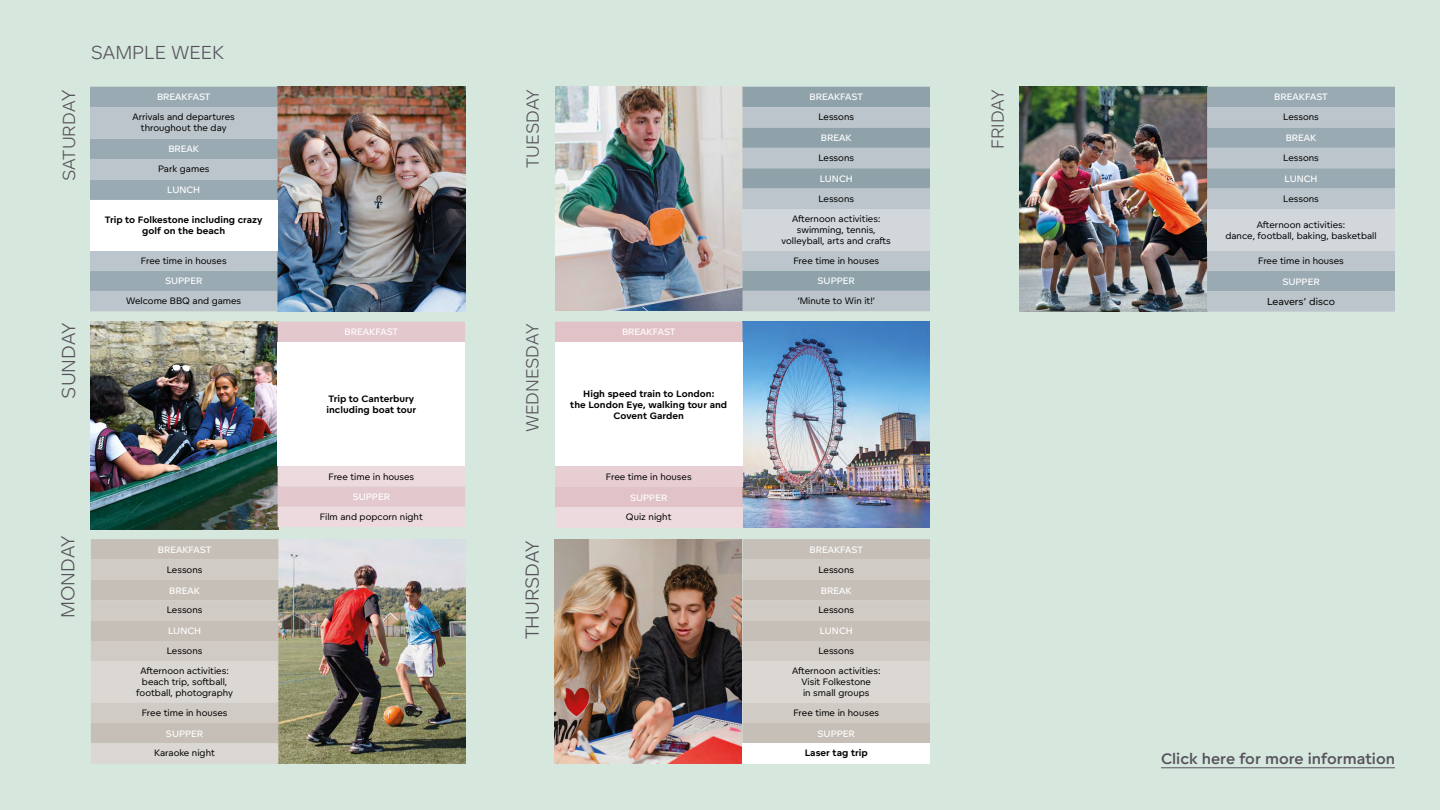
<style>
.page{position:relative;width:1440px;height:810px;background:#d6e8dd}
.page>*{position:absolute;margin:0;border:0;box-sizing:border-box;transform-origin:0 0}
.t1{font:300 18.6px "Foundry Unie";color:#56515c}
.t2{font:300 17.25px "Foundry Unie";color:#56515c}
.t3{font:600 15px "Foundry Unie";color:#56515c}
.t4{font:9.98px "Foundry Unie";color:#000}
.t5{font:9.15px/11px "Foundry Unie";color:#000;text-align:center}
.t6{font:500 9.15px "Foundry Unie";color:#fff}
.t7{font:700 9.15px/11px "Foundry Unie";color:#000;text-align:center}
.s1{font-size:18.6px}
</style>
<div class="page">
<img style="left:278px;top:87px;width:187px;height:224px">
<img style="left:91px;top:322px;width:187px;height:207px">
<img style="left:278px;top:539px;width:187px;height:225px">
<svg style="left:90px;top:87px;width:188px;height:224px;background:#acb9c0"></svg>
<div style="left:90px;top:200px;width:188px;height:50px;background:#fff"></div>
<svg style="left:278px;top:322px;width:187px;height:205px;background:#f5ecee"></svg>
<svg style="left:91px;top:539px;width:187px;height:225px;background:#cfcac4"></svg>
<img style="left:1020px;top:87px;width:187px;height:225px">
<svg style="left:1207px;top:87px;width:188px;height:225px;background:#adb9c0"></svg>
<div style="left:1207px;top:209px;width:188px;height:41px;background:#d2d7dc"></div>
<img style="left:555px;top:87px;width:187px;height:224px">
<img style="left:554px;top:539px;width:188px;height:225px">
<img style="left:742px;top:322px;width:188px;height:206px">
<svg style="left:742px;top:87px;width:188px;height:224px;background:#a8b6bc"></svg>
<div style="left:742px;top:209px;width:188px;height:41px;background:#d2d7dc"></div>
<svg style="left:742px;top:539px;width:188px;height:204px;background:#cac5be"></svg>
<div style="left:742px;top:661px;width:188px;height:42px;background:#dbd7d3"></div>
<div style="left:742px;top:743px;width:188px;height:21px;background:#fff"></div>
<div style="left:555px;top:322px;width:187px;height:185px;background:#e1c2c7"></div>
<div style="left:555px;top:342px;width:187px;height:125px;background:#fff"></div>
<div style="left:555px;top:467px;width:187px;height:20px;background:#e7ced2"></div>
<div style="left:555px;top:507px;width:187px;height:21px;background:#eddade"></div>
<hr style="left:1161px;top:767px;width:234px;height:1px;background:#56515c">
<h2 class="t2" style="left:58px;top:181px;width:93px;rotate:-90deg">SATURDA<span class="s1">Y</span></h2>
<h1 class="t1" style="left:57px;top:399px;width:77px;rotate:-90deg">SUNDAY</h1>
<h1 class="t1" style="left:91px;top:41px;width:135px">SAMPLE WEEK</h1>
<p class="t6" style="left:157px;top:91px;width:55px">BREAKFAST</p>
<p class="t5" style="left:133px;top:111px;width:104px">Arrivals and departures throughout the day</p>
<p class="t6" style="left:168px;top:143px;width:32px">BREAK</p>
<p class="t5" style="left:158px;top:163px;width:53px">Park games</p>
<p class="t6" style="left:167px;top:184px;width:34px">LUNCH</p>
<p class="t7" style="left:105px;top:214px;width:159px">Trip to Folkestone including crazy golf on the beach</p>
<p class="t5" style="left:141px;top:255px;width:87px">Free time in houses</p>
<p class="t6" style="left:165px;top:275px;width:39px">SUPPER</p>
<p class="t5" style="left:126px;top:295px;width:117px">Welcome BBQ and games</p>
<h1 class="t1" style="left:56px;top:618px;width:84px;rotate:-90deg">MONDAY</h1>
<p class="t6" style="left:158px;top:544px;width:55px">BREAKFAST</p>
<p class="t5" style="left:167px;top:564px;width:37px">Lessons</p>
<p class="t6" style="left:169px;top:584px;width:32px">BREAK</p>
<p class="t5" style="left:167px;top:604px;width:37px">Lessons</p>
<p class="t6" style="left:168px;top:625px;width:34px">LUNCH</p>
<p class="t5" style="left:167px;top:645px;width:37px">Lessons</p>
<p class="t5" style="left:136px;top:666px;width:98px">Afternoon activities: beach trip, softball, football, photography</p>
<p class="t5" style="left:142px;top:707px;width:87px">Free time in houses</p>
<p class="t6" style="left:166px;top:727px;width:39px">SUPPER</p>
<p class="t5" style="left:154px;top:747px;width:62px">Karaoke night</p>
<p class="t6" style="left:345px;top:326px;width:55px">BREAKFAST</p>
<p class="t7" style="left:326px;top:393px;width:91px;text-align:left">Trip to Canterbury including boat tour</p>
<p class="t5" style="left:328px;top:471px;width:87px">Free time in houses</p>
<p class="t6" style="left:353px;top:491px;width:39px">SUPPER</p>
<p class="t5" style="left:320px;top:511px;width:104px">Film and popcorn night</p>
<h2 class="t2" style="left:522px;top:168px;width:80px;rotate:-90deg">TUESDAY</h2>
<h2 class="t2" style="left:522px;top:432px;width:110px;rotate:-90deg">WEDNESDAY</h2>
<h1 class="t1" style="left:521px;top:639px;width:100px;rotate:-90deg">THURSDAY</h1>
<p class="t6" style="left:622px;top:326px;width:55px">BREAKFAST</p>
<p class="t7" style="left:570px;top:388px;width:158px">High speed train to London:<br>the London Eye, walking tour and<br>Covent Garden</p>
<p class="t5" style="left:606px;top:471px;width:87px">Free time in houses</p>
<p class="t6" style="left:630px;top:492px;width:39px">SUPPER</p>
<p class="t5" style="left:626px;top:512px;width:47px">Quiz night</p>
<p class="t6" style="left:810px;top:91px;width:55px">BREAKFAST</p>
<p class="t5" style="left:818px;top:111px;width:37px">Lessons</p>
<p class="t6" style="left:821px;top:132px;width:32px">BREAK</p>
<p class="t5" style="left:818px;top:152px;width:37px">Lessons</p>
<p class="t6" style="left:820px;top:173px;width:34px">LUNCH</p>
<p class="t5" style="left:818px;top:193px;width:37px">Lessons</p>
<p class="t5" style="left:782px;top:213px;width:111px">Afternoon activities: swimming, tennis, volleyball, arts and crafts</p>
<p class="t5" style="left:793px;top:255px;width:87px">Free time in houses</p>
<p class="t6" style="left:818px;top:275px;width:39px">SUPPER</p>
<p class="t5" style="left:797px;top:295px;width:79px">‘Minute to Win it!’</p>
<p class="t6" style="left:810px;top:544px;width:55px">BREAKFAST</p>
<p class="t5" style="left:818px;top:564px;width:37px">Lessons</p>
<p class="t6" style="left:821px;top:584px;width:32px">BREAK</p>
<p class="t5" style="left:818px;top:604px;width:37px">Lessons</p>
<p class="t6" style="left:820px;top:625px;width:34px">LUNCH</p>
<p class="t5" style="left:818px;top:645px;width:37px">Lessons</p>
<p class="t5" style="left:792px;top:666px;width:90px">Afternoon activities:<br>Visit Folkestone<br>in small groups</p>
<p class="t5" style="left:793px;top:707px;width:87px">Free time in houses</p>
<p class="t6" style="left:818px;top:727px;width:39px">SUPPER</p>
<p class="t7" style="left:805px;top:747px;width:65px">Laser tag trip</p>
<h2 class="t2" style="left:987px;top:149px;width:61px;rotate:-90deg">FRIDAY</h2>
<p class="t6" style="left:1274px;top:91px;width:55px">BREAKFAST</p>
<p class="t5" style="left:1283px;top:111px;width:37px">Lessons</p>
<p class="t6" style="left:1286px;top:132px;width:32px">BREAK</p>
<p class="t5" style="left:1283px;top:152px;width:37px">Lessons</p>
<p class="t6" style="left:1285px;top:173px;width:34px">LUNCH</p>
<p class="t5" style="left:1283px;top:193px;width:37px">Lessons</p>
<p class="t5" style="left:1225px;top:219px;width:153px">Afternoon activities:<br>dance, football, baking, basketball</p>
<p class="t5" style="left:1258px;top:255px;width:87px">Free time in houses</p>
<p class="t6" style="left:1282px;top:275px;width:39px">SUPPER</p>
<p class="t4" style="left:1267px;top:295px;width:69px">Leavers’ disco</p>
<h3 class="t3" style="left:1161px;top:749px;width:235px">Click here for more information</h3>
</div>
